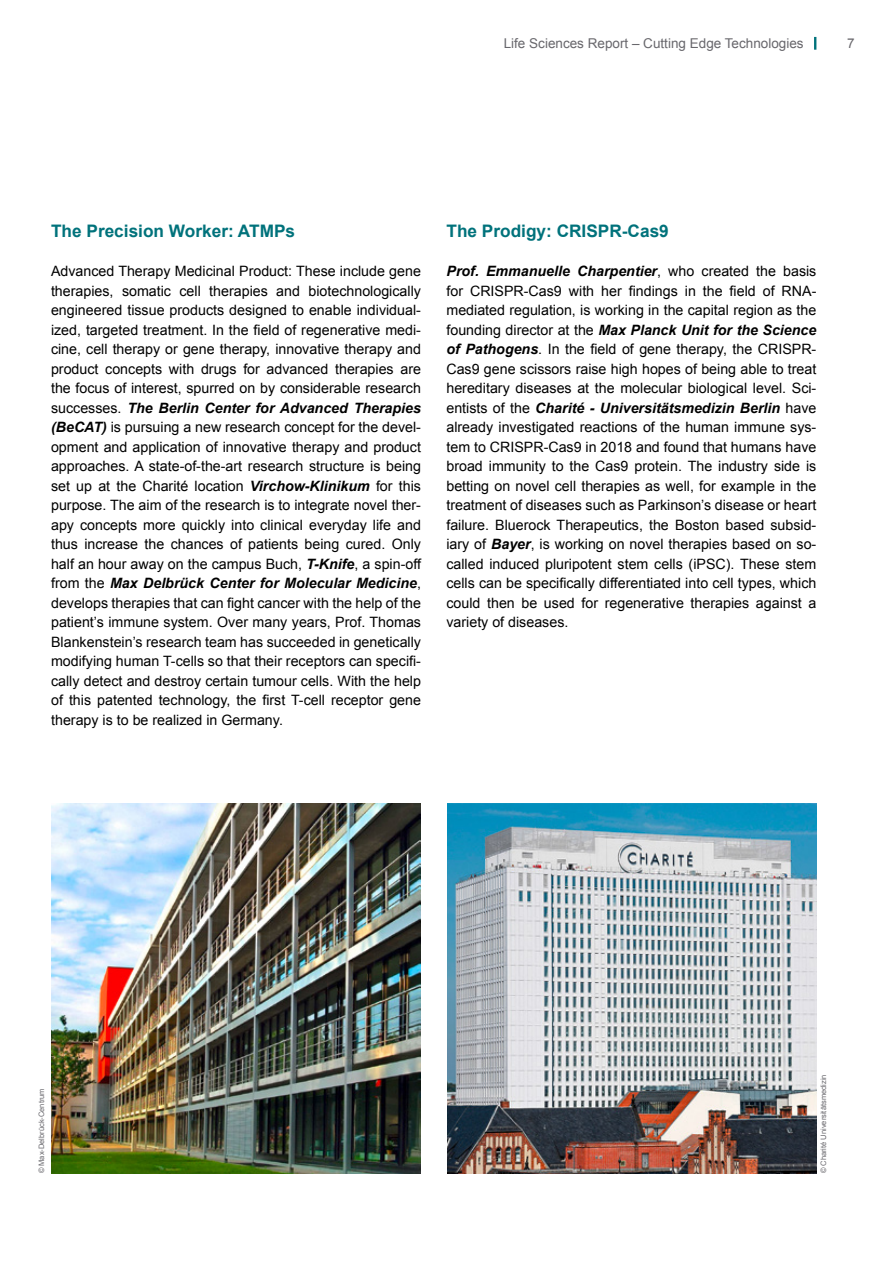
<style>
.page{position:relative;width:893px;height:1263px;background:#fff}
.page>*{position:absolute;margin:0;border:0;box-sizing:border-box;transform-origin:0 0}
.t1{font:700 17.25px "Arial";color:#00727b}
.t2{font:14.25px/19.5px "Arial";color:#000;text-align:justify}
.t3{font:13.5px "Arial";color:#68676c}
.t4{font:7.5px "Arial";color:#68676c}
.s1{font-weight:700;font-style:italic}
</style>
<div class="page">
<svg style="left:814px;top:37px;width:2px;height:13px"></svg>
<img style="left:51px;top:803px;width:369px;height:371px">
<img style="left:447px;top:803px;width:370px;height:370px">
<p class="t3" style="left:504px;top:35px;width:301px">Life Sciences Report – Cutting Edge Technologies</p>
<p class="t3" style="left:847px;top:35px;width:9px">7</p>
<p class="t1" style="left:51px;top:220px;width:246px">The Precision Worker: ATMPs</p>
<p class="t2" style="left:51px;top:262px;width:372px">Advanced Therapy Medicinal Product: These include gene therapies, somatic cell therapies and biotechnologically engineered tissue products designed to enable individual&shy;ized, targeted treatment. In the field of regenerative medi&shy;cine, cell therapy or gene therapy, innovative therapy and product concepts with drugs for advanced therapies are the focus of interest, spurred on by considerable research successes. <span class="s1">The Berlin Center for Advanced Therapies (BeCAT)</span> is pursuing a new research concept for the devel&shy;opment and application of innovative therapy and product approaches. A state-of-the-art research structure is being set up at the Charité location <span class="s1">Virchow-Klinikum</span> for this purpose. The aim of the research is to integrate novel ther&shy;apy concepts more quickly into clinical everyday life and thus increase the chances of patients being cured. Only half an hour away on the campus Buch, <span class="s1">T-Knife</span>, a spin-off from the <span class="s1">Max Delbrück Center for Molecular Medicine</span>, develops therapies that can fight cancer with the help of the patient’s immune system. Over many years, Prof. Thomas Blankenstein’s research team has succeeded in genetically modifying human T-cells so that their receptors can specifi&shy;cally detect and destroy certain tumour cells. With the help of this patented technology, the first T-cell receptor gene therapy is to be realized in Germany.</p>
<p class="t1" style="left:446px;top:220px;width:224px">The Prodigy: CRISPR-Cas9</p>
<p class="t2" style="left:446px;top:262px;width:371px"><span class="s1">Prof. Emmanuelle Charpentier</span>, who created the basis for CRISPR-Cas9 with her findings in the field of RNA&shy;mediated regulation, is working in the capital region as the founding director at the <span class="s1">Max Planck Unit for the Science of Pathogens</span>. In the field of gene therapy, the CRISPR-Cas9 gene scissors raise high hopes of being able to treat hereditary diseases at the molecular biological level. Sci&shy;entists of the <span class="s1">Charité - Universitätsmedizin Berlin</span> have already investigated reactions of the human immune sys&shy;tem to CRISPR-Cas9 in 2018 and found that humans have broad immunity to the Cas9 protein. The industry side is betting on novel cell therapies as well, for example in the treatment of diseases such as Parkinson’s disease or heart failure. Bluerock Therapeutics, the Boston based subsid&shy;iary of <span class="s1">Bayer</span>, is working on novel therapies based on so&shy;called induced pluripotent stem cells (iPSC). These stem cells can be specifically differentiated into cell types, which could then be used for regenerative therapies against a variety of diseases.</p>
<p class="t4" style="left:37px;top:1173px;width:87px;rotate:-90deg">© Max-Delbrück-Centrum</p>
<p class="t4" style="left:819px;top:1173px;width:100px;rotate:-90deg">© Charité Universitätsmedizin</p>
</div>
